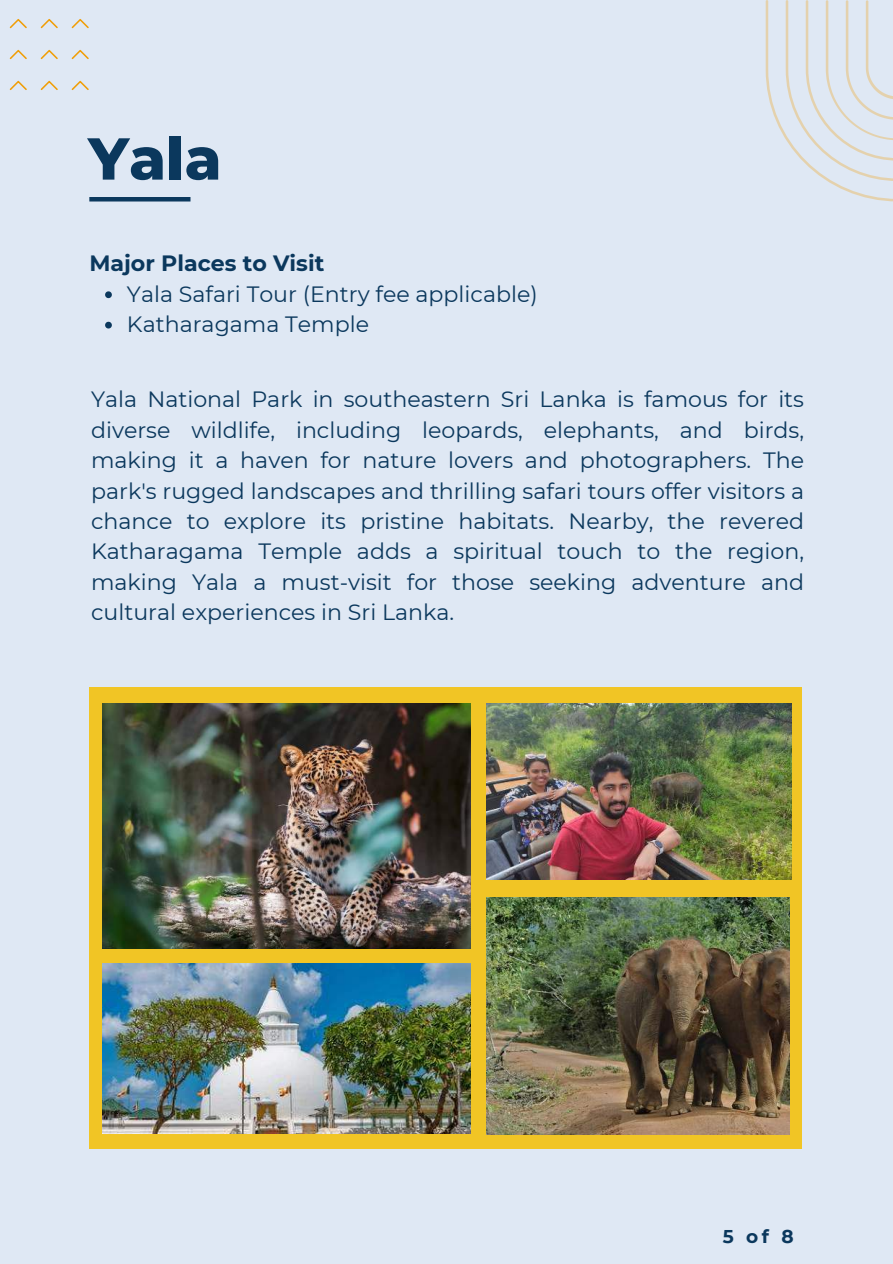
<style>
.page{position:relative;width:893px;height:1264px;background:#fff}
.page>*{position:absolute;margin:0;border:0;box-sizing:border-box;transform-origin:0 0}
.t1{font:800 58.95px "Montserrat";color:#0b385d}
.t2{font:22.05px/30.3px "Montserrat";color:#0b385d;text-align:justify}
.t3{font:700 22.05px "Montserrat";color:#0b385d}
.t4{font:700 18.45px "Montserrat";color:#0b385d}
</style>
<div class="page">
<div style="left:0;top:0;width:892px;height:1263px;background:#dfe8f4"></div>
<svg style="left:9px;top:19px;width:18px;height:10px"></svg>
<svg style="left:9px;top:50px;width:18px;height:10px"></svg>
<svg style="left:9px;top:81px;width:18px;height:9px"></svg>
<svg style="left:40px;top:19px;width:18px;height:10px"></svg>
<svg style="left:40px;top:50px;width:18px;height:10px"></svg>
<svg style="left:40px;top:81px;width:18px;height:9px"></svg>
<svg style="left:71px;top:19px;width:18px;height:10px"></svg>
<svg style="left:71px;top:50px;width:18px;height:10px"></svg>
<svg style="left:71px;top:81px;width:18px;height:9px"></svg>
<svg style="left:765px;top:0;width:127px;height:201px"></svg>
<div style="left:89px;top:687px;width:712px;height:461px;background:#f1c525"></div>
<hr style="left:89px;top:197px;width:101px;height:4px;background:#0b385d">
<img style="left:102px;top:963px;width:368px;height:170px">
<img style="left:102px;top:703px;width:368px;height:245px">
<img style="left:486px;top:897px;width:303px;height:237px">
<img style="left:486px;top:703px;width:305px;height:176px">
<svg style="left:105px;top:291px;width:7px;height:7px"></svg>
<svg style="left:105px;top:322px;width:7px;height:6px"></svg>
<h1 class="t1" style="left:88px;top:115px;width:135px">Yala</h1>
<p class="t3" style="left:89px;top:247px;width:236px">Major Places to Visit</p>
<p class="t2" style="left:127px;top:278px;width:412px">Yala Safari Tour (Entry fee applicable)<br>Katharagama Temple</p>
<p class="t2" style="left:91px;top:383px;width:714px">Yala National Park in southeastern Sri Lanka is famous for its diverse wildlife, including leopards, elephants, and birds, making it a haven for nature lovers and photographers. The park's rugged landscapes and thrilling safari tours offer visitors a chance to explore its pristine habitats. Nearby, the revered Katharagama Temple adds a spiritual touch to the region, making Yala a must-visit for those seeking adventure and cultural experiences in Sri Lanka.</p>
<p class="t4" style="left:722px;top:1222px;width:72px">5of8</p>
</div>
